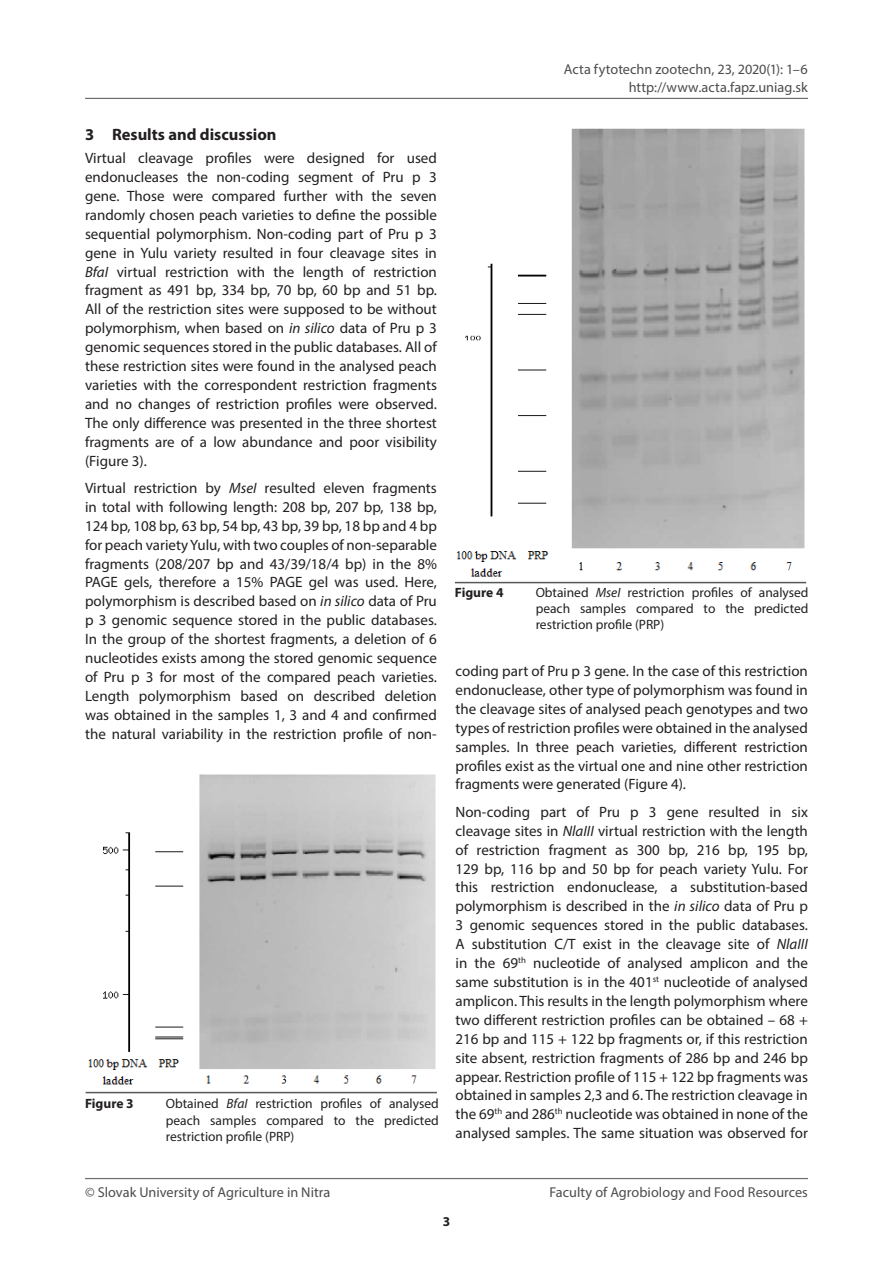
<style>
.page{position:relative;width:893px;height:1263px;background:#fff}
.page>*{position:absolute;margin:0;border:0;box-sizing:border-box;transform-origin:0 0}
.t1{font:700 16.5px "Myriad Pro";color:#231f20}
.t2{font:15px/18.9px "Myriad Pro";color:#231f20;text-align:justify}
.t3{font:14.25px/17.1px "Myriad Pro";color:#4b4c4d;text-align:right}
.t4{font:13.5px/16.2px "Myriad Pro";color:#231f20;text-align:justify}
.t5{font:700 13.5px "Myriad Pro";color:#231f20}
.s1{font-style:italic}
</style>
<div class="page">
<hr style="left:85px;top:98px;width:723px;height:1px;background:#6c6d70">
<hr style="left:85px;top:1178px;width:723px;height:1px;background:#6c6d70">
<img style="left:86px;top:774px;width:351px;height:320px">
<hr style="left:86px;top:1092px;width:351px;height:1px;background:#57585a">
<img style="left:456px;top:128px;width:349px;height:449px">
<hr style="left:455px;top:582px;width:351px;height:1px;background:#57585a">
<p class="t1" style="left:85px;top:124px;width:193px">3 Results and discussion</p>
<p class="t2" style="left:85px;top:148px;width:353px">Virtual cleavage profiles were designed for used endonucleases the non-coding segment of Pru p 3 gene. Those were compared further with the seven randomly chosen peach varieties to define the possible sequential polymorphism. Non-coding part of Pru p 3 gene in Yulu variety resulted in four cleavage sites in <span class="s1">BfaI</span> virtual restriction with the length of restriction fragment as 491 bp, 334 bp, 70 bp, 60 bp and 51 bp.<br>All of the restriction sites were supposed to be without polymorphism, when based on <span class="s1">in silico</span> data of Pru p 3 genomic sequences stored in the public databases. All of these restriction sites were found in the analysed peach varieties with the correspondent restriction fragments and no changes of restriction profiles were observed.<br>The only difference was presented in the three shortest fragments are of a low abundance and poor visibility (Figure 3).</p>
<p class="t2" style="left:85px;top:478px;width:353px">Virtual restriction by <span class="s1">MseI</span> resulted eleven fragments in total with following length: 208 bp, 207 bp, 138 bp, 124 bp, 108 bp, 63 bp, 54 bp, 43 bp, 39 bp, 18 bp and 4 bp for peach variety Yulu, with two couples of non-separable fragments (208/207 bp and 43/39/18/4 bp) in the 8% PAGE gels, therefore a 15% PAGE gel was used. Here, polymorphism is described based on <span class="s1">in silico</span> data of Pru p 3 genomic sequence stored in the public databases.<br>In the group of the shortest fragments, a deletion of 6 nucleotides exists among the stored genomic sequence of Pru p 3 for most of the compared peach varieties.<br>Length polymorphism based on described deletion was obtained in the samples 1, 3 and 4 and confirmed the natural variability in the restriction profile of non-</p>
<p class="t5" style="left:85px;top:1095px;width:50px">Figure 3</p>
<p class="t4" style="left:166px;top:1095px;width:274px">Obtained <span class="s1">BfaI</span> restriction profiles of analysed peach samples compared to the predicted restriction profile (PRP)</p>
<p class="t3" style="left:564px;top:61px;width:246px">Acta fytotechn zootechn, 23, 2020(1): 1–6 http://www.acta.fapz.uniag.sk</p>
<p class="t5" style="left:455px;top:584px;width:50px">Figure 4</p>
<p class="t4" style="left:536px;top:584px;width:274px">Obtained <span class="s1">MseI</span> restriction profiles of analysed peach samples compared to the predicted restriction profile (PRP)</p>
<p class="t2" style="left:455px;top:661px;width:354px">coding part of Pru p 3 gene. In the case of this restriction endonuclease, other type of polymorphism was found in the cleavage sites of analysed peach genotypes and two types of restriction profiles were obtained in the analysed samples. In three peach varieties, different restriction profiles exist as the virtual one and nine other restriction fragments were generated (Figure 4).</p>
<p class="t2" style="left:455px;top:802px;width:354px">Non-coding part of Pru p 3 gene resulted in six cleavage sites in <span class="s1">NlaIII</span> virtual restriction with the length of restriction fragment as 300 bp, 216 bp, 195 bp, 129 bp, 116 bp and 50 bp for peach variety Yulu. For this restriction endonuclease, a substitution-based polymorphism is described in the <span class="s1">in silico</span> data of Pru p 3 genomic sequences stored in the public databases.<br>A substitution C/T exist in the cleavage site of <span class="s1">NlaIII </span>in the 69<sup>th</sup> nucleotide of analysed amplicon and the same substitution is in the 401<sup>st</sup> nucleotide of analysed amplicon. This results in the length polymorphism where two different restriction profiles can be obtained – 68 + 216 bp and 115 + 122 bp fragments or, if this restriction site absent, restriction fragments of 286 bp and 246 bp appear. Restriction profile of 115 + 122 bp fragments was obtained in samples 2,3 and 6. The restriction cleavage in the 69<sup>th</sup> and 286<sup>th</sup> nucleotide was obtained in none of the analysed samples. The same situation was observed for</p>
<p class="t3" style="left:85px;top:1183px;width:247px">© Slovak University of Agriculture in Nitra</p>
<p class="t3" style="left:549px;top:1183px;width:260px">Faculty of Agrobiology and Food Resources</p>
<p class="t5" style="left:443px;top:1212px;width:9px">3</p>
</div>
